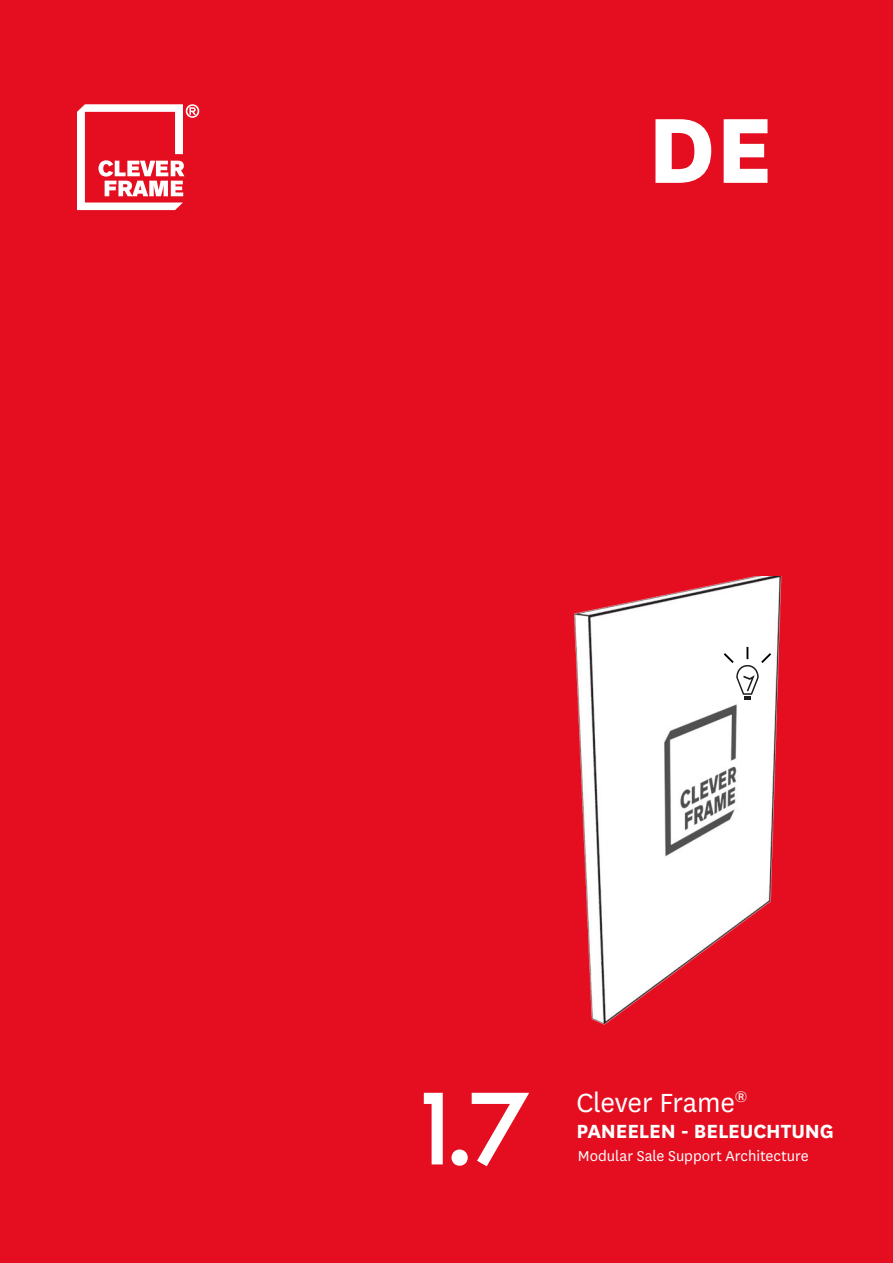
<style>
.page{position:relative;width:893px;height:1263px;background:#e40e20}
.page>*{position:absolute;margin:0;border:0;box-sizing:border-box;transform-origin:0 0}
.t1{font:800 108px "National";color:#fff}
.t2{font:30.75px "National";letter-spacing:-.005em;color:#fff}
.t3{font:700 22.35px "National";letter-spacing:-.005em;color:#fff}
.t4{font:16.65px "National";color:#fff}
</style>
<div class="page">
<svg style="left:77px;top:104px;width:122px;height:106px"></svg>
<svg style="left:431px;top:1105px;width:91px;height:61px"></svg>
<img style="left:423px;top:576px;width:359px;height:529px">
<svg style="left:722px;top:647px;width:51px;height:52px;background:#e8e9e8"></svg>
<h1 class="t1" style="left:647px;top:72px;width:127px">DE</h1>
<h2 class="t2" style="left:576px;top:1082px;width:173px">Clever Frame<sup>®</sup></h2>
<p class="t4" style="left:578px;top:1145px;width:232px">Modular Sale Support Architecture</p>
<h3 class="t3" style="left:576px;top:1115px;width:259px">PANEELEN - BELEUCHTUNG</h3>
</div>
